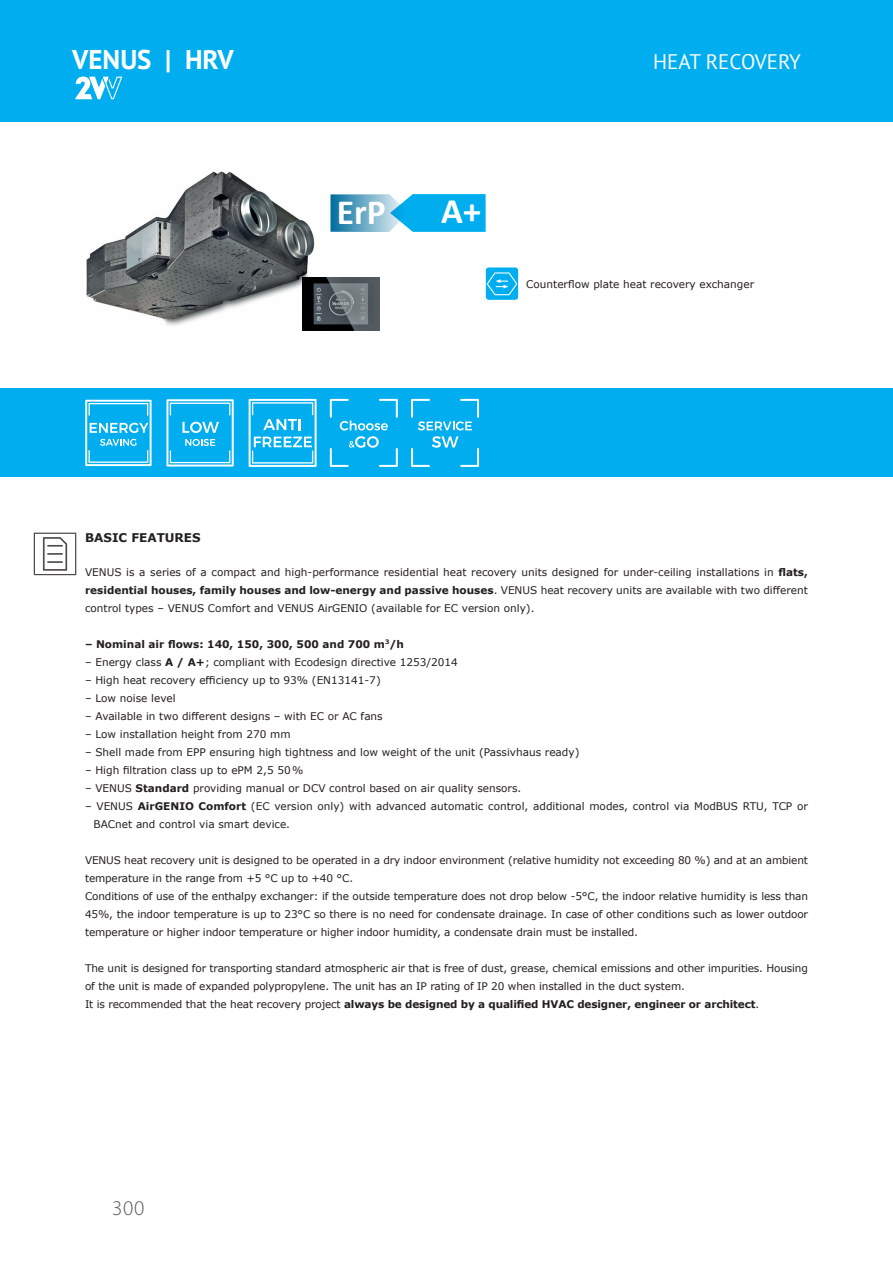
<style>
.page{position:relative;width:893px;height:1263px;background:#fff}
.page>*{position:absolute;margin:0;border:0;box-sizing:border-box;transform-origin:0 0}
.t1{font:700 36px "Calibri";color:#fff}
.t2{font:700 35.55px "Calibri";color:#fff}
.t3{font:700 27px "PT Sans";color:#fff}
.t4{font:21px "PT Sans";color:#fff}
.t5{font:300 21px "Myriad Pro";color:#57585a}
.Titulek_TM{font:700 12px "Verdana";color:#231f20}
.t6{font:10.5px/18px "Verdana";color:#231f20}
.t7{font:700 10.5px "Verdana";letter-spacing:-.015em;color:#231f20}
.s1{font-weight:700}
.s2{font-weight:400}
</style>
<div class="page">
<div style="left:0;top:388px;width:893px;height:89px;background:#00aeef"></div>
<svg style="left:166px;top:399px;width:68px;height:67px"></svg>
<svg style="left:85px;top:400px;width:67px;height:66px"></svg>
<svg style="left:249px;top:399px;width:68px;height:68px"></svg>
<svg style="left:411px;top:399px;width:68px;height:31px"></svg>
<svg style="left:411px;top:436px;width:68px;height:31px"></svg>
<svg style="left:330px;top:399px;width:68px;height:31px"></svg>
<svg style="left:330px;top:436px;width:68px;height:31px"></svg>
<img style="left:86px;top:171px;width:229px;height:155px">
<svg style="left:330px;top:194px;width:156px;height:38px;background:#38afde"></svg>
<img style="left:303px;top:277px;width:76px;height:53px">
<svg style="left:486px;top:267px;width:32px;height:33px"></svg>
<div style="left:0;top:0;width:893px;height:122px;background:#00aeef"></div>
<svg style="left:75px;top:76px;width:47px;height:23px"></svg>
<svg style="left:34px;top:533px;width:42px;height:42px"></svg>
<h3 class="t3" style="left:72px;top:41px;width:163px">VENUS | HRV</h3>
<h3 class="t4" style="left:653px;top:48px;width:149px">HEAT RECOVERY</h3>
<p class="t2" style="left:337px;top:187px;width:50px">ErP</p>
<p class="t1" style="left:441px;top:186px;width:41px">A+</p>
<p class="t6" style="left:526px;top:275px;width:229px">Counterflow plate heat recovery exchanger</p>
<p class="Titulek_TM" style="left:85px;top:529px;width:117px">BASIC FEATURES</p>
<p class="t6" style="left:85px;top:563px;width:724px;text-align:justify">VENUS is a series of a compact and high‑performance residential heat recovery units designed for under‑ceiling installations in <span class="s1">flats, residential houses, family houses and low‑energy and passive houses</span>. VENUS heat recovery units are available with two different control types – VENUS Comfort and VENUS AirGENIO (available for EC version only).</p>
<p class="t7" style="left:85px;top:636px;width:321px">– Nominal air flows: 140, 150, 300, 500 and 700 m<sup>3</sup>/h</p>
<p class="t6" style="left:85px;top:653px;width:374px">– Energy class <span class="s1">A / A+</span>; compliant with Ecodesign directive 1253/2014</p>
<p class="t6" style="left:85px;top:671px;width:297px">– High heat recovery efficiency up to 93% (EN13141-7)</p>
<p class="t6" style="left:85px;top:689px;width:92px">– Low noise level</p>
<p class="t6" style="left:85px;top:707px;width:299px">– Available in two different designs – with EC or AC fans</p>
<p class="t6" style="left:85px;top:725px;width:207px">– Low installation height from 270 mm</p>
<p class="t6" style="left:85px;top:743px;width:496px">– Shell made from EPP ensuring high tightness and low weight of the unit (Passivhaus ready)</p>
<p class="t6" style="left:85px;top:761px;width:220px">– High filtration class up to ePM 2,5 50%</p>
<p class="t6" style="left:85px;top:779px;width:438px">– VENUS <span class="s1">Standard</span> providing manual or DCV control based on air quality sensors.</p>
<p class="t6" style="left:94px;top:797px;width:716px;text-indent:-9px">– VENUS <span class="s1">AirGENIO Comfort</span> (EC version only) with advanced automatic control, additional modes, control via ModBUS RTU, TCP or<br>BACnet and control via smart device.</p>
<p class="t6" style="left:85px;top:851px;width:724px">VENUS heat recovery unit is designed to be operated in a dry indoor environment (relative humidity not exceeding 80 %) and at an ambient temperature in the range from +5 °C up to +40 °C.</p>
<p class="t6" style="left:85px;top:887px;width:724px;text-align:justify">Conditions of use of the enthalpy exchanger: if the outside temperature does not drop below -5°C, the indoor relative humidity is less than 45%, the indoor temperature is up to 23°C so there is no need for condensate drainage. In case of other conditions such as lower outdoor temperature or higher indoor temperature or higher indoor humidity, a condensate drain must be installed.</p>
<p class="t6" style="left:85px;top:959px;width:724px">The unit is designed for transporting standard atmospheric air that is free of dust, grease, chemical emissions and other impurities. Housing of the unit is made of expanded polypropylene. The unit has an IP rating of IP 20 when installed in the duct system.</p>
<p class="t7" style="left:85px;top:996px;width:676px"><span class="s2">It is recommended that the heat recovery project</span> always be designed by a qualified HVAC designer, engineer or architect<span class="s2">.</span></p>
<h3 class="t5" style="left:112px;top:1195px;width:34px">300</h3>
</div>
